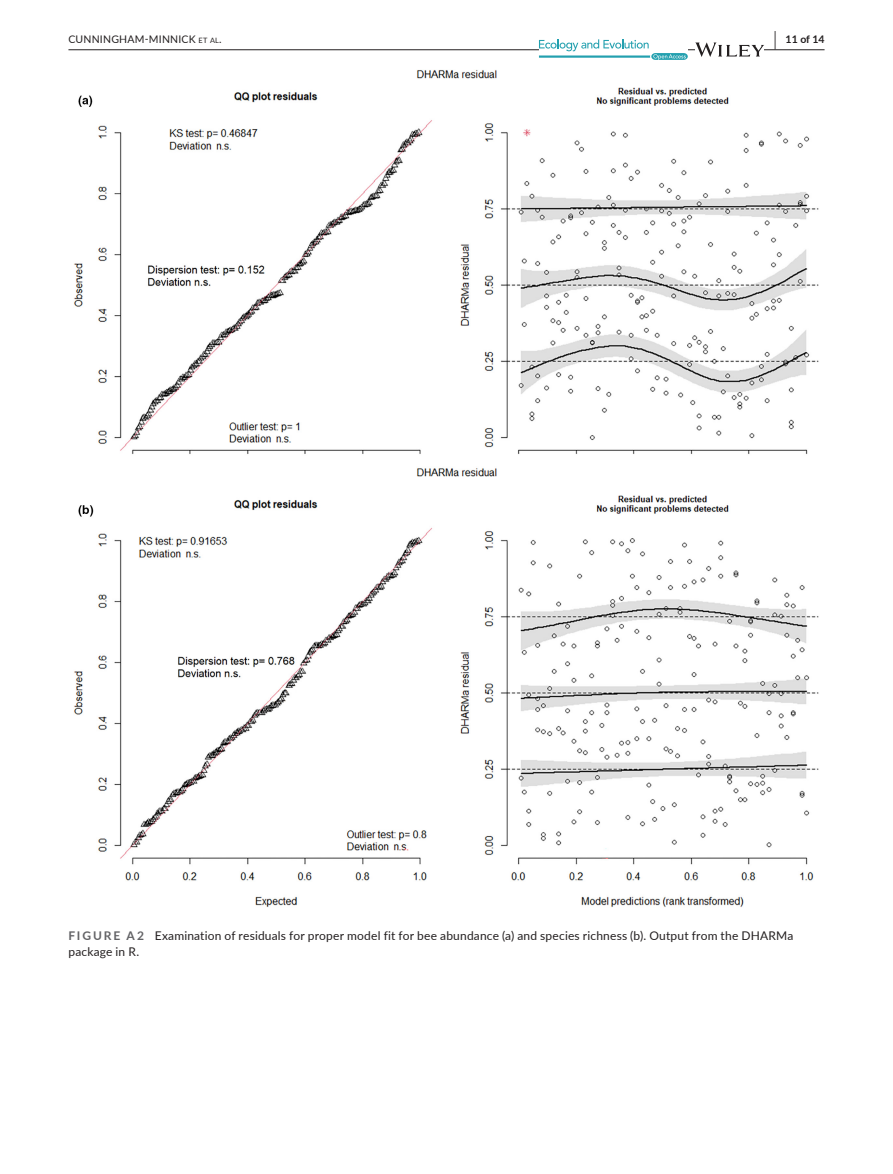
<style>
.page{position:relative;width:893px;height:1174px;background:#fff}
.page>*{position:absolute;margin:0;border:0;box-sizing:border-box;transform-origin:0 0}
.t1{font:12px/16.5px "Lato";letter-spacing:.015em;color:#231f20}
.t2{font:10.5px "Lato";letter-spacing:.02em;color:#231f20}
.t3{font:700 10.5px "Lato";color:#231f20}
.s1{font-size:7.35px}
.s2{font-size:19.5px}
.s3{font-weight:700;color:#636366}
</style>
<div class="page">
<hr style="left:68px;top:49px;width:756px;height:1px;background:#231f20">
<svg style="left:539px;top:39px;width:149px;height:21px"></svg>
<svg style="left:695px;top:42px;width:69px;height:15px"></svg>
<img style="left:74px;top:70px;width:745px;height:837px">
<p class="t2" style="left:68px;top:31px;width:155px">CUNNINGHAM--MINNICK <span class="s1">et al</span>.</p>
<p class="t3" style="left:774px;top:31px;width:52px"><span class="s2">|</span> 11 of 14</p>
<p class="t1" style="left:68px;top:926px;width:726px"><span class="s3">FIGURE A 2</span> Examination of residuals for proper model fit for bee abundance (a) and species richness (b). Output from the DHARMa package in R.</p>
</div>
